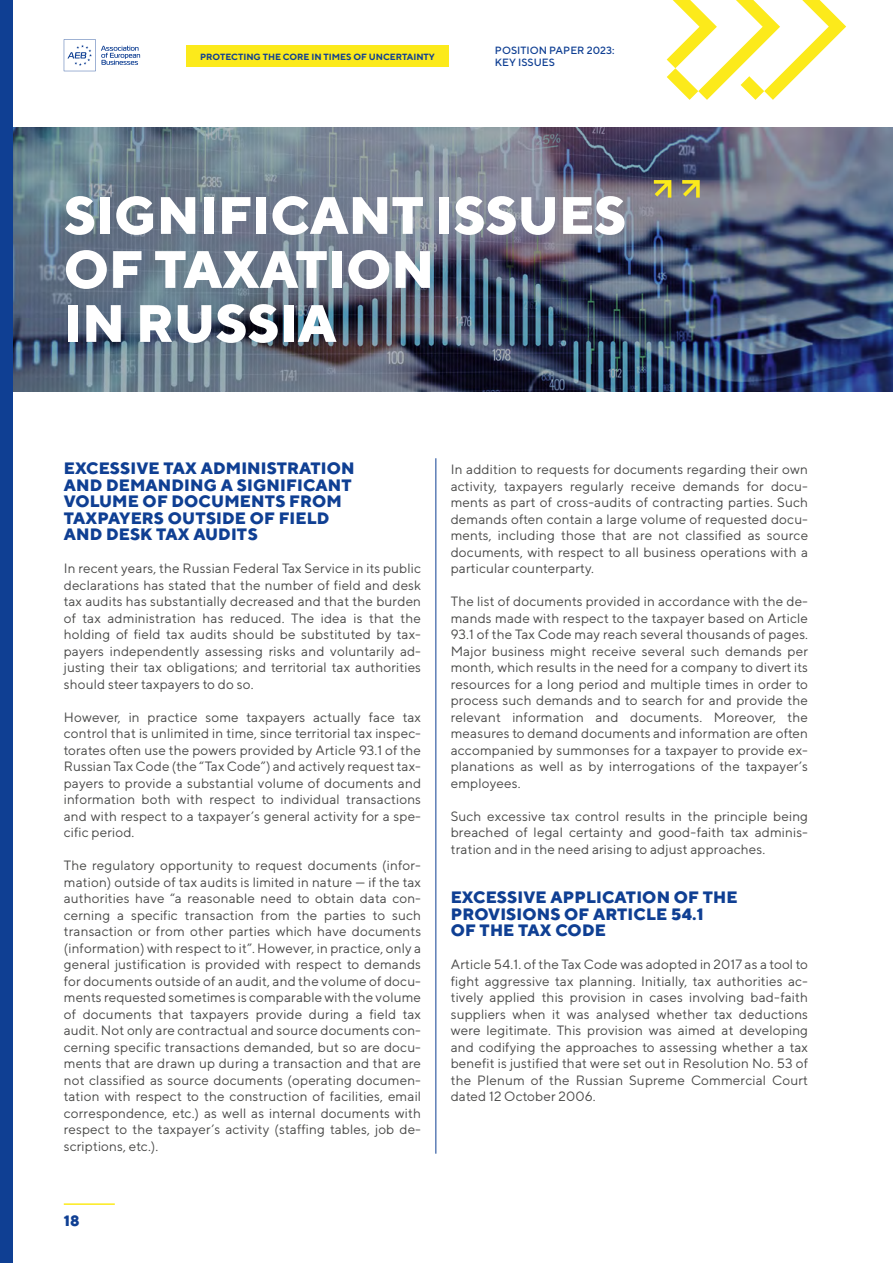
<style>
.page{position:relative;width:893px;height:1263px;background:#fff}
.page>*{position:absolute;margin:0;border:0;box-sizing:border-box;transform-origin:0 0}
.H_1{font:800 52.5px/54px "TT Norms";color:#fff}
.H_2{font:800 16.5px/16.5px "TT Norms";letter-spacing:.01em;color:#0f3f93}
.t1{font:800 15px "TT Norms";color:#0f3f93}
.main_body{font:13.5px/16.5px "TT Norms";letter-spacing:.01em;color:#484847;text-align:justify}
.t2{font:500 10.5px/12px "TT Norms";color:#0f3f93}
.t3{font:700 9px "TT Norms";color:#0f3f93}
</style>
<div class="page">
<img style="left:13px;top:128px;width:879px;height:264px">
<hr style="left:436px;top:458px;width:1px;height:696px;background:#0f3f93">
<svg style="left:654px;top:180px;width:17px;height:18px"></svg>
<svg style="left:682px;top:180px;width:18px;height:18px"></svg>
<div style="left:0;top:0;width:13px;height:1263px;background:#0f3f93"></div>
<svg style="left:64px;top:39px;width:76px;height:32px"></svg>
<hr style="left:64px;top:1203px;width:51px;height:2px;background:#fcea1b">
<svg style="left:666px;top:0;width:180px;height:100px"></svg>
<div style="left:186px;top:46px;width:263px;height:21px;background:#fcea1b"></div>
<p class="t3" style="left:200px;top:51px;width:236px">PROTECTING THE CORE IN TIMES OF UNCERTAINTY</p>
<p class="t2" style="left:495px;top:44px;width:121px">POSITION PAPER 2023:<br>KEY ISSUES</p>
<p class="H_1" style="left:64px;top:187px;width:564px">SIGNIFICANT ISSUES<br>OF TAXATION<br>IN RUSSIA</p>
<p class="H_2" style="left:64px;top:460px;width:292px">EXCESSIVE TAX ADMINISTRATION<br>AND DEMANDING A SIGNIFICANT<br>VOLUME OF DOCUMENTS FROM<br>TAXPAYERS OUTSIDE OF FIELD<br>AND DESK TAX AUDITS</p>
<p class="main_body" style="left:64px;top:560px;width:359px">In recent years, the Russian Federal Tax Service in its public declarations has stated that the number of field and desk tax audits has substantially decreased and that the burden of tax administration has reduced. The idea is that the holding of field tax audits should be substituted by tax&shy;payers independently assessing risks and voluntarily ad&shy;justing their tax obligations; and territorial tax authorities should steer taxpayers to do so.</p>
<p class="main_body" style="left:64px;top:708px;width:359px">However, in practice some taxpayers actually face tax control that is unlimited in time, since territorial tax inspec&shy;torates often use the powers provided by Article 93.1 of the Russian Tax Code (the “Tax Code”) and actively request tax&shy;payers to provide a substantial volume of documents and information both with respect to individual transactions and with respect to a taxpayer’s general activity for a spe&shy;cific period.</p>
<p class="main_body" style="left:64px;top:857px;width:359px">The regulatory opportunity to request documents (infor&shy;mation) outside of tax audits is limited in nature — if the tax authorities have “a reasonable need to obtain data con&shy;cerning a specific transaction from the parties to such transaction or from other parties which have documents (information) with respect to it”. However, in practice, only a general justification is provided with respect to demands for documents outside of an audit, and the volume of docu&shy;ments requested sometimes is comparable with the volume of documents that taxpayers provide during a field tax audit. Not only are contractual and source documents con&shy;cerning specific transactions demanded, but so are docu&shy;ments that are drawn up during a transaction and that are not classified as source documents (operating documen&shy;tation with respect to the construction of facilities, email correspondence, etc.) as well as internal documents with respect to the taxpayer’s activity (staffing tables, job de&shy;scriptions, etc.).</p>
<p class="t1" style="left:64px;top:1211px;width:17px">18</p>
<p class="main_body" style="left:451px;top:461px;width:359px">In addition to requests for documents regarding their own activity, taxpayers regularly receive demands for docu&shy;ments as part of cross-audits of contracting parties. Such demands often contain a large volume of requested docu&shy;ments, including those that are not classified as source documents, with respect to all business operations with a particular counterparty.</p>
<p class="main_body" style="left:451px;top:593px;width:359px">The list of documents provided in accordance with the de&shy;mands made with respect to the taxpayer based on Article 93.1 of the Tax Code may reach several thousands of pages.<br>Major business might receive several such demands per month, which results in the need for a company to divert its resources for a long period and multiple times in order to process such demands and to search for and provide the relevant information and documents. Moreover, the measures to demand documents and information are often accompanied by summonses for a taxpayer to provide ex&shy;planations as well as by interrogations of the taxpayer’s employees.</p>
<p class="main_body" style="left:451px;top:807px;width:359px">Such excessive tax control results in the principle being breached of legal certainty and good-faith tax adminis&shy;tration and in the need arising to adjust approaches.</p>
<p class="H_2" style="left:451px;top:889px;width:288px">EXCESSIVE APPLICATION OF THE<br>PROVISIONS OF ARTICLE 54.1<br>OF THE TAX CODE</p>
<p class="main_body" style="left:451px;top:956px;width:359px">Article 54.1. of the Tax Code was adopted in 2017 as a tool to fight aggressive tax planning. Initially, tax authorities ac&shy;tively applied this provision in cases involving bad-faith suppliers when it was analysed whether tax deductions were legitimate. This provision was aimed at developing and codifying the approaches to assessing whether a tax benefit is justified that were set out in Resolution No. 53 of the Plenum of the Russian Supreme Commercial Court dated 12 October 2006.</p>
</div>
